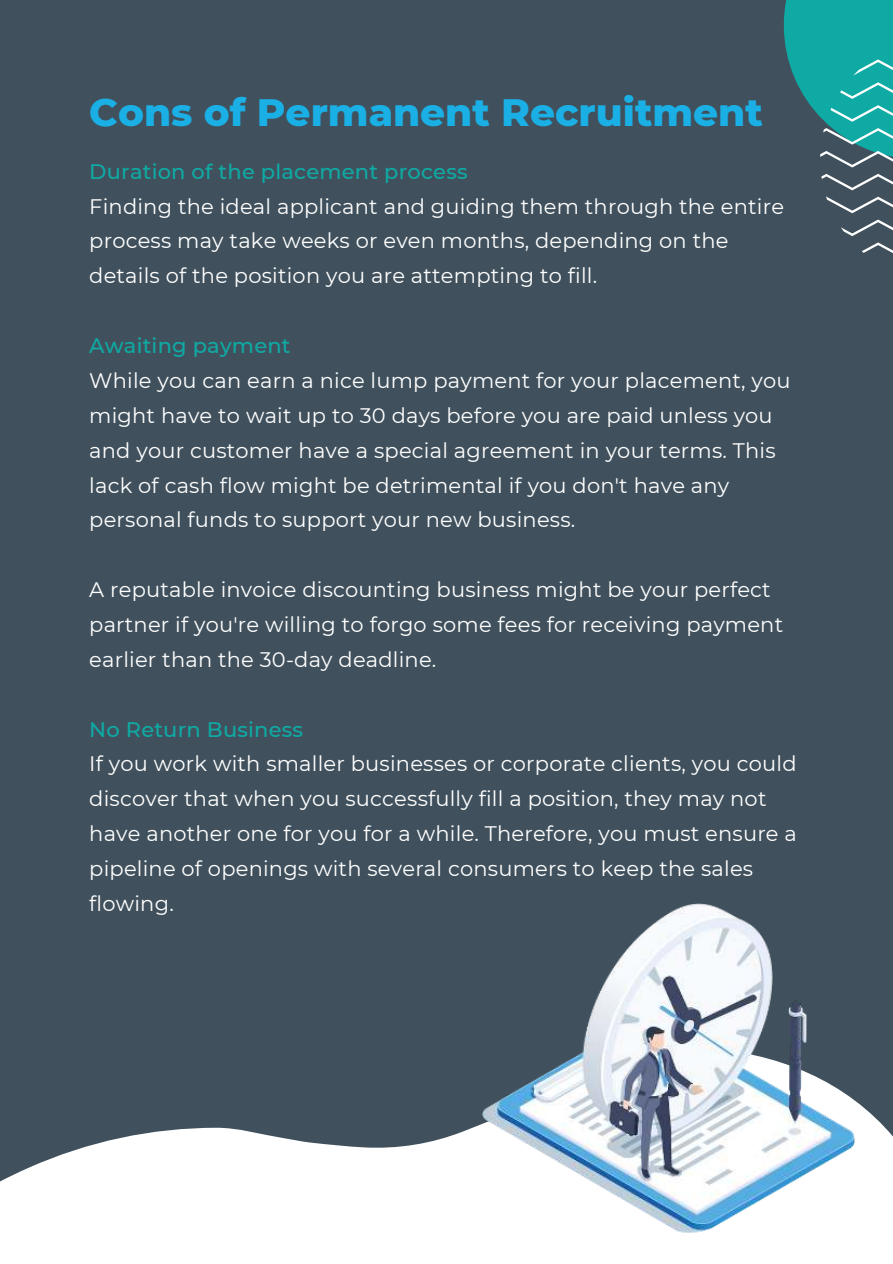
<style>
.page{position:relative;width:893px;height:1264px;background:#fff}
.page>*{position:absolute;margin:0;border:0;box-sizing:border-box;transform-origin:0 0}
.t1{font:800 39px "Montserrat";color:#1ab0e6}
.t2{font:21px/34.8px "Montserrat";letter-spacing:.01em;color:#fff}
.t3{font:500 21px "Montserrat";letter-spacing:.01em;color:#0faaa4}
</style>
<div class="page">
<div style="left:0;top:0;width:892px;height:1262px;background:#40515d"></div>
<svg style="left:0;top:1110px;width:892px;height:152px;fill:#fff"></svg>
<img style="left:468px;top:903px;width:399px;height:359px">
<svg style="left:821px;top:174px;width:71px;height:16px"></svg>
<svg style="left:862px;top:242px;width:30px;height:11px"></svg>
<svg style="left:841px;top:219px;width:51px;height:17px"></svg>
<svg style="left:783px;top:0;width:110px;height:167px"></svg>
<svg style="left:826px;top:196px;width:66px;height:17px"></svg>
<h1 class="t1" style="left:89px;top:83px;width:675px">Cons of Permanent Recruitment</h1>
<p class="t3" style="left:89px;top:157px;width:380px">Duration of the placement process</p>
<p class="t2" style="left:89px;top:188px;width:696px">Finding the ideal applicant and guiding them through the entire process may take weeks or even months, depending on the details of the position you are attempting to fill.</p>
<p class="t3" style="left:89px;top:331px;width:203px">Awaiting payment</p>
<p class="t2" style="left:89px;top:362px;width:702px">While you can earn a nice lump payment for your placement, you might have to wait up to 30 days before you are paid unless you and your customer have a special agreement in your terms. This lack of cash flow might be detrimental if you don't have any personal funds to support your new business.</p>
<p class="t2" style="left:89px;top:571px;width:695px">A reputable invoice discounting business might be your perfect partner if you're willing to forgo some fees for receiving payment earlier than the 30-day deadline.</p>
<p class="t3" style="left:89px;top:714px;width:215px">No Return Business</p>
<p class="t2" style="left:89px;top:745px;width:709px">If you work with smaller businesses or corporate clients, you could discover that when you successfully fill a position, they may not have another one for you for a while. Therefore, you must ensure a pipeline of openings with several consumers to keep the sales flowing.</p>
</div>
